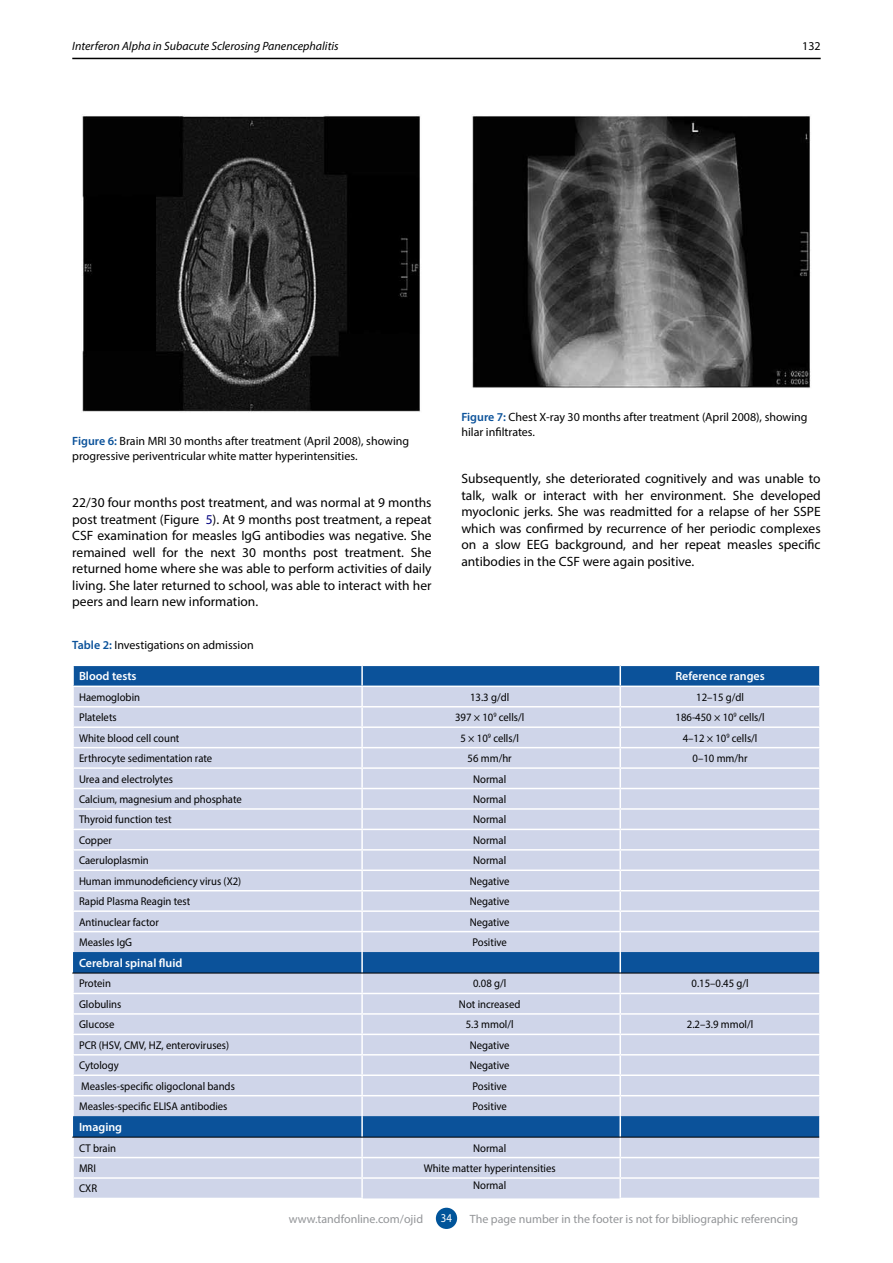
<style>
.page{position:relative;width:893px;height:1263px;background:#fff}
.page>*{position:absolute;margin:0;border:0;box-sizing:border-box;transform-origin:0 0}
.t1{font:13.5px/16.5px "Myriad Pro";color:#000;text-align:justify}
.t2{font:12px/14.4px "Myriad Pro";color:#000}
.t3{font:12px "Myriad Pro";color:#939598}
.t4{font:600 12px "Myriad Pro";color:#fff}
.t5{font:italic 12px "Myriad Pro";color:#000}
.t6{font:12px "Myriad Pro";color:#fff;scale:.9 1}
.t7{font:11.25px "Myriad Pro";color:#000;scale:.95 1}
.s1{font-weight:600;color:#0b529a}
.s2{color:#000080}
</style>
<div class="page">
<div style="left:436px;top:1208px;width:21px;height:21px;background:#00549a;border-radius:50%"></div>
<hr style="left:72px;top:58px;width:749px;height:1px;background:#000">
<img style="left:82px;top:116px;width:338px;height:296px">
<img style="left:472px;top:116px;width:339px;height:272px">
<div style="left:74px;top:932px;width:745px;height:266px;background:#cfd5e9"></div>
<svg style="left:73px;top:952px;width:746px;height:185px;background:#a0b5d5"></svg>
<hr style="left:361px;top:932px;width:2px;height:20px;background:#fff">
<hr style="left:619px;top:932px;width:2px;height:20px;background:#fff">
<hr style="left:72px;top:973px;width:2px;height:20px;background:#fff">
<hr style="left:361px;top:973px;width:2px;height:20px;background:#fff">
<hr style="left:619px;top:973px;width:2px;height:20px;background:#fff">
<hr style="left:72px;top:993px;width:290px;height:1px;background:#fff">
<hr style="left:362px;top:993px;width:258px;height:1px;background:#fff">
<hr style="left:620px;top:993px;width:201px;height:1px;background:#fff">
<hr style="left:72px;top:1013px;width:290px;height:2px;background:#fff">
<hr style="left:362px;top:1013px;width:258px;height:2px;background:#fff">
<hr style="left:620px;top:1013px;width:201px;height:2px;background:#fff">
<hr style="left:72px;top:1033px;width:290px;height:2px;background:#fff">
<hr style="left:362px;top:1033px;width:258px;height:2px;background:#fff">
<hr style="left:620px;top:1033px;width:201px;height:2px;background:#fff">
<hr style="left:72px;top:1054px;width:290px;height:1px;background:#fff">
<hr style="left:362px;top:1054px;width:258px;height:1px;background:#fff">
<hr style="left:620px;top:1054px;width:201px;height:1px;background:#fff">
<hr style="left:72px;top:1074px;width:290px;height:2px;background:#fff">
<svg style="left:73px;top:994px;width:1px;height:101px"></svg>
<hr style="left:362px;top:1074px;width:258px;height:2px;background:#fff">
<svg style="left:361px;top:994px;width:2px;height:101px"></svg>
<hr style="left:620px;top:1074px;width:201px;height:2px;background:#fff">
<svg style="left:619px;top:994px;width:2px;height:101px"></svg>
<hr style="left:72px;top:1095px;width:290px;height:1px;background:#fff">
<hr style="left:72px;top:1096px;width:2px;height:20px;background:#fff">
<hr style="left:362px;top:1095px;width:258px;height:1px;background:#fff">
<hr style="left:361px;top:1096px;width:2px;height:20px;background:#fff">
<hr style="left:620px;top:1095px;width:201px;height:1px;background:#fff">
<hr style="left:619px;top:1096px;width:2px;height:20px;background:#fff">
<hr style="left:361px;top:1137px;width:2px;height:20px;background:#fff">
<hr style="left:619px;top:1137px;width:2px;height:20px;background:#fff">
<hr style="left:72px;top:1157px;width:290px;height:1px;background:#fff">
<hr style="left:362px;top:1157px;width:258px;height:1px;background:#fff">
<hr style="left:620px;top:1157px;width:201px;height:1px;background:#fff">
<hr style="left:72px;top:1177px;width:290px;height:2px;background:#fff">
<hr style="left:362px;top:1177px;width:258px;height:2px;background:#fff">
<svg style="left:361px;top:1158px;width:2px;height:40px"></svg>
<hr style="left:620px;top:1177px;width:201px;height:2px;background:#fff">
<svg style="left:619px;top:1158px;width:2px;height:40px"></svg>
<hr style="left:361px;top:952px;width:2px;height:21px;background:#fff">
<hr style="left:619px;top:952px;width:2px;height:21px;background:#fff">
<hr style="left:72px;top:973px;width:290px;height:1px;background:#000">
<hr style="left:362px;top:973px;width:258px;height:1px;background:#000">
<hr style="left:620px;top:973px;width:199px;height:1px;background:#000">
<hr style="left:361px;top:1116px;width:2px;height:21px;background:#fff">
<hr style="left:619px;top:1116px;width:2px;height:21px;background:#fff">
<hr style="left:72px;top:1137px;width:290px;height:1px;background:#000">
<hr style="left:362px;top:1137px;width:258px;height:1px;background:#000">
<hr style="left:620px;top:1137px;width:199px;height:1px;background:#000">
<svg style="left:73px;top:665px;width:747px;height:266px;background:#c4cee4"></svg>
<hr style="left:72px;top:685px;width:290px;height:2px;background:#fff">
<hr style="left:362px;top:685px;width:258px;height:2px;background:#fff">
<hr style="left:620px;top:685px;width:201px;height:2px;background:#fff">
<p class="t5" style="left:72px;top:39px;width:268px">Interferon Alpha in Subacute Sclerosing Panencephalitis</p>
<p class="t2" style="left:802px;top:39px;width:20px">132</p>
<p class="t2" style="left:72px;top:434px;width:338px"><span class="s1">Figure 6:</span> Brain MRI 30 months after treatment (April 2008), showing progressive periventricular white matter hyperintensities.</p>
<p class="t1" style="left:72px;top:494px;width:361px">22/30 four months post treatment, and was normal at 9 months post treatment (Figure <span class="s2">5</span>). At 9 months post treatment, a repeat CSF examination for measles IgG antibodies was negative. She remained well for the next 30 months post treatment. She returned home where she was able to perform activities of daily living. She later returned to school, was able to interact with her peers and learn new information.</p>
<p class="t2" style="left:461px;top:410px;width:348px"><span class="s1">Figure 7:</span> Chest X-ray 30 months after treatment (April 2008), showing hilar infiltrates.</p>
<p class="t1" style="left:461px;top:470px;width:361px">Subsequently, she deteriorated cognitively and was unable to talk, walk or interact with her environment. She developed myoclonic jerks. She was readmitted for a relapse of her SSPE which was confirmed by recurrence of her periodic complexes on a slow EEG background, and her repeat measles specific antibodies in the CSF were again positive.</p>
<p class="t2" style="left:72px;top:638px;width:183px"><span class="s1">Table 2:</span> Investigations on admission</p>
<p class="t4" style="left:79px;top:669px;width:59px">Blood tests</p>
<p class="t4" style="left:675px;top:669px;width:91px">Reference ranges</p>
<p class="t7" style="left:79px;top:690px;width:66px">Haemoglobin</p>
<p class="t7" style="left:470px;top:690px;width:43px">13.3 g/dl</p>
<p class="t7" style="left:696px;top:690px;width:52px">12–15 g/dl</p>
<p class="t7" style="left:79px;top:710px;width:41px">Platelets</p>
<p class="t7" style="left:455px;top:710px;width:74px">397 × 10<sup>9</sup> cells/l</p>
<p class="t7" style="left:676px;top:710px;width:95px">186-450 × 10<sup>9</sup> cells/l</p>
<p class="t7" style="left:79px;top:731px;width:107px">White blood cell count</p>
<p class="t7" style="left:460px;top:731px;width:63px">5 × 10<sup>9</sup> cells/l</p>
<p class="t7" style="left:683px;top:731px;width:80px">4–12 × 10<sup>9</sup> cells/l</p>
<p class="t7" style="left:79px;top:751px;width:142px">Erthrocyte sedimentation rate</p>
<p class="t7" style="left:468px;top:751px;width:48px">56 mm/hr</p>
<p class="t7" style="left:693px;top:751px;width:59px">0–10 mm/hr</p>
<p class="t7" style="left:79px;top:772px;width:100px">Urea and electrolytes</p>
<p class="t7" style="left:473px;top:772px;width:36px">Normal</p>
<p class="t7" style="left:79px;top:792px;width:173px">Calcium, magnesium and phosphate</p>
<p class="t7" style="left:473px;top:792px;width:36px">Normal</p>
<p class="t7" style="left:79px;top:813px;width:99px">Thyroid function test</p>
<p class="t7" style="left:473px;top:813px;width:36px">Normal</p>
<p class="t7" style="left:79px;top:833px;width:36px">Copper</p>
<p class="t7" style="left:473px;top:833px;width:36px">Normal</p>
<p class="t7" style="left:79px;top:853px;width:75px">Caeruloplasmin</p>
<p class="t7" style="left:473px;top:853px;width:36px">Normal</p>
<p class="t7" style="left:79px;top:874px;width:172px">Human immunodeficiency virus (X2)</p>
<p class="t7" style="left:470px;top:874px;width:43px">Negative</p>
<p class="t7" style="left:79px;top:894px;width:119px">Rapid Plasma Reagin test</p>
<p class="t7" style="left:470px;top:894px;width:43px">Negative</p>
<p class="t7" style="left:79px;top:915px;width:86px">Antinuclear factor</p>
<p class="t7" style="left:470px;top:915px;width:43px">Negative</p>
<p class="t7" style="left:79px;top:935px;width:58px">Measles IgG</p>
<p class="t7" style="left:472px;top:935px;width:38px">Positive</p>
<p class="t4" style="left:79px;top:955px;width:105px">Cerebral spinal fluid</p>
<p class="t7" style="left:79px;top:977px;width:35px">Protein</p>
<p class="t7" style="left:473px;top:977px;width:36px">0.08 g/l</p>
<p class="t7" style="left:692px;top:977px;width:62px">0.15–0.45 g/l</p>
<p class="t7" style="left:79px;top:997px;width:46px">Globulins</p>
<p class="t7" style="left:459px;top:997px;width:66px">Not increased</p>
<p class="t7" style="left:79px;top:1018px;width:39px">Glucose</p>
<p class="t7" style="left:466px;top:1018px;width:52px">5.3 mmol/l</p>
<p class="t7" style="left:687px;top:1018px;width:71px">2.2–3.9 mmol/l</p>
<p class="t7" style="left:79px;top:1038px;width:160px">PCR (HSV, CMV, HZ, enteroviruses)</p>
<p class="t7" style="left:470px;top:1038px;width:43px">Negative</p>
<p class="t7" style="left:79px;top:1058px;width:43px">Cytology</p>
<p class="t7" style="left:470px;top:1058px;width:43px">Negative</p>
<p class="t7" style="left:81px;top:1079px;width:163px">Measles-specific oligoclonal bands</p>
<p class="t7" style="left:472px;top:1079px;width:38px">Positive</p>
<p class="t7" style="left:79px;top:1099px;width:158px">Measles-specific ELISA antibodies</p>
<p class="t7" style="left:472px;top:1099px;width:38px">Positive</p>
<p class="t4" style="left:79px;top:1119px;width:45px">Imaging</p>
<p class="t7" style="left:79px;top:1141px;width:41px">CT brain</p>
<p class="t7" style="left:473px;top:1141px;width:36px">Normal</p>
<p class="t7" style="left:79px;top:1161px;width:19px">MRI</p>
<p class="t7" style="left:424px;top:1161px;width:140px">White matter hyperintensities</p>
<p class="t7" style="left:79px;top:1182px;width:21px">CXR</p>
<p class="t7" style="left:473px;top:1179px;width:36px">Normal</p>
<p class="t3" style="left:289px;top:1212px;width:136px">www.tandfonline.com/ojid</p>
<p class="t6" style="left:441px;top:1211px;width:14px">34</p>
<p class="t3" style="left:470px;top:1212px;width:330px">The page number in the footer is not for bibliographic referencing</p>
</div>
